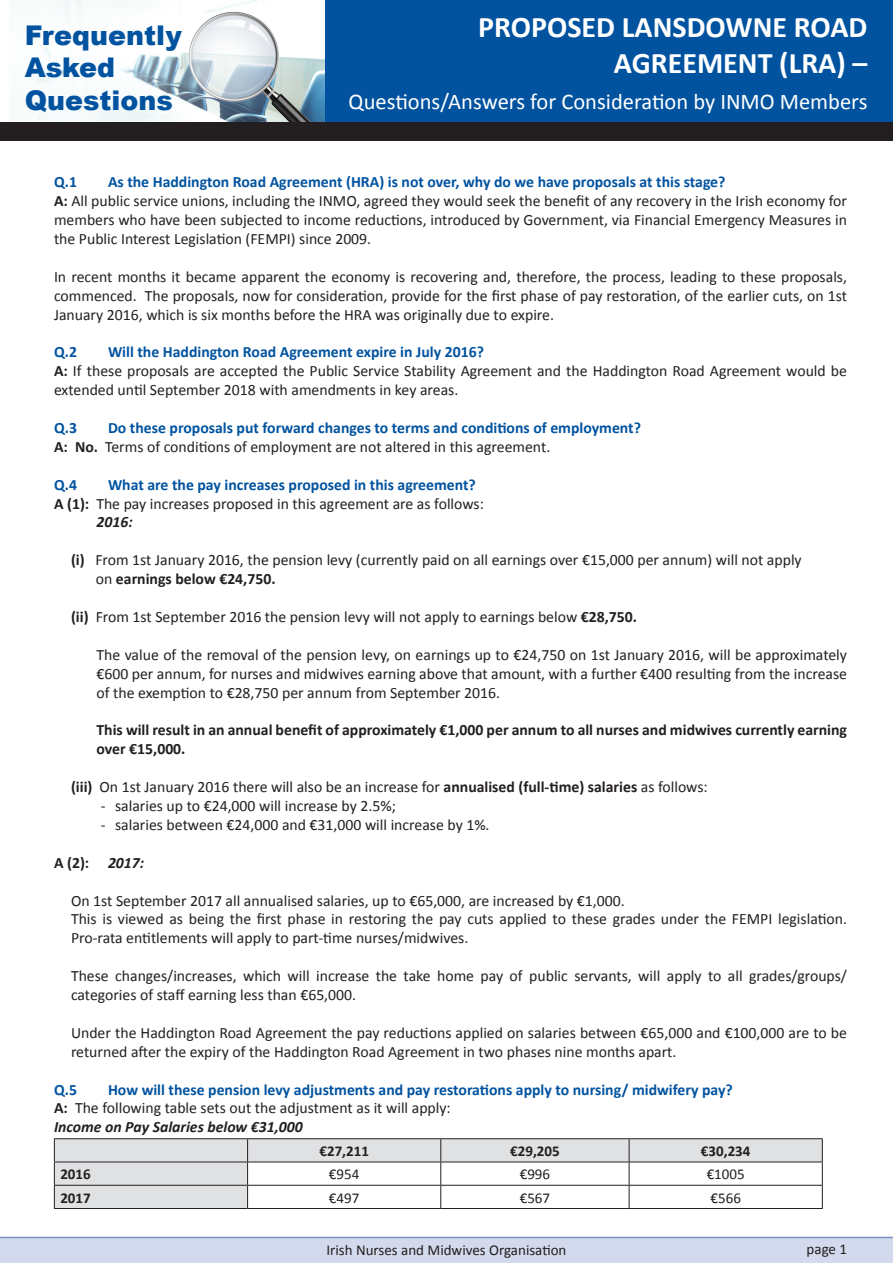
<style>
.page{position:relative;width:893px;height:1263px;background:#fff}
.page>*{position:absolute;margin:0;border:0;box-sizing:border-box;transform-origin:0 0}
.t1{font:700 30px "Calibri";color:#fff}
.t2{font:900 27.15px "Arial";color:#0153a0}
.t3{font:22.5px "Calibri";color:#fff}
.t4{font:15.75px/18.9px "Calibri";color:#231f20}
.t5{font:700 15.75px "Calibri";color:#0153a0}
.t6{font:700 15.75px/18.9px "Calibri";color:#231f20}
.t7{font:italic 700 15.75px "Calibri";color:#231f20}
.t8{font:15px "Calibri";color:#231f20}
.t9{font:700 15px "Calibri";color:#231f20}
.s1{font-weight:700}
.s2{font-weight:400}
.s3{font-style:italic}
</style>
<div class="page">
<svg style="left:0;top:1237px;width:893px;height:26px;background:#cfd6eb"></svg>
<svg style="left:55px;top:1139px;width:767px;height:69px;fill:#e0e1e3"></svg>
<hr style="left:54px;top:1138px;width:194px;height:1px;background:#231f20">
<hr style="left:248px;top:1138px;width:193px;height:1px;background:#231f20">
<hr style="left:441px;top:1138px;width:188px;height:1px;background:#231f20">
<hr style="left:629px;top:1138px;width:194px;height:1px;background:#231f20">
<hr style="left:54px;top:1161px;width:194px;height:1px;background:#231f20">
<hr style="left:248px;top:1161px;width:193px;height:1px;background:#231f20">
<hr style="left:441px;top:1161px;width:188px;height:1px;background:#231f20">
<hr style="left:629px;top:1161px;width:194px;height:1px;background:#231f20">
<hr style="left:54px;top:1185px;width:194px;height:1px;background:#231f20">
<svg style="left:54px;top:1139px;width:1px;height:69px"></svg>
<hr style="left:248px;top:1185px;width:193px;height:1px;background:#231f20">
<svg style="left:247px;top:1139px;width:1px;height:69px"></svg>
<hr style="left:441px;top:1185px;width:188px;height:1px;background:#231f20">
<svg style="left:440px;top:1139px;width:1px;height:69px"></svg>
<hr style="left:629px;top:1185px;width:194px;height:1px;background:#231f20">
<svg style="left:629px;top:1139px;width:1px;height:69px"></svg>
<svg style="left:822px;top:1139px;width:1px;height:69px"></svg>
<hr style="left:54px;top:1208px;width:194px;height:1px;background:#231f20">
<hr style="left:248px;top:1208px;width:193px;height:1px;background:#231f20">
<hr style="left:441px;top:1208px;width:188px;height:1px;background:#231f20">
<hr style="left:629px;top:1208px;width:194px;height:1px;background:#231f20">
<img style="left:34px;top:0;width:292px;height:122px">
<img style="left:180px;top:2px;width:146px;height:120px">
<div style="left:326px;top:0;width:567px;height:139px;background:#0153a0"></div>
<div style="left:0;top:122px;width:893px;height:18px;background:#231f20"></div>
<p class="t2" style="left:25px;top:15px;width:159px">Frequently</p>
<p class="t2" style="left:25px;top:48px;width:92px">Asked</p>
<p class="t2" style="left:25px;top:81px;width:150px">Questions</p>
<p class="t1" style="left:478px;top:6px;width:391px">PROPOSED LANSDOWNE ROAD</p>
<p class="t1" style="left:614px;top:42px;width:255px">AGREEMENT (LRA) –</p>
<p class="t3" style="left:349px;top:86px;width:520px">Questions/Answers for Consideration by INMO Members</p>
<p class="t5" style="left:54px;top:171px;width:24px">Q.1</p>
<p class="t5" style="left:108px;top:171px;width:619px">As the Haddington Road Agreement (HRA) is not over, why do we have proposals at this stage?</p>
<p class="t4" style="left:54px;top:191px;width:794px;text-align:justify"><span class="s1">A:</span> All public service unions, including the INMO, agreed they would seek the benefit of any recovery in the Irish economy for members who have been subjected to income reductions, introduced by Government, via Financial Emergency Measures in the Public Interest Legislation (FEMPI) since 2009.</p>
<p class="t4" style="left:54px;top:267px;width:794px;text-align:justify">In recent months it became apparent the economy is recovering and, therefore, the process, leading to these proposals, commenced. The proposals, now for consideration, provide for the first phase of pay restoration, of the earlier cuts, on 1st January 2016, which is six months before the HRA was originally due to expire.</p>
<p class="t5" style="left:54px;top:341px;width:24px">Q.2</p>
<p class="t5" style="left:108px;top:341px;width:377px">Will the Haddington Road Agreement expire in July 2016?</p>
<p class="t4" style="left:54px;top:361px;width:794px"><span class="s1">A:</span> If these proposals are accepted the Public Service Stability Agreement and the Haddington Road Agreement would be extended until September 2018 with amendments in key areas.</p>
<p class="t5" style="left:54px;top:417px;width:24px">Q.3</p>
<p class="t5" style="left:108px;top:417px;width:534px">Do these proposals put forward changes to terms and conditions of employment?</p>
<p class="t4" style="left:54px;top:437px;width:498px"><span class="s1">A: No.</span> Terms of conditions of employment are not altered in this agreement.</p>
<p class="t5" style="left:54px;top:473px;width:24px">Q.4</p>
<p class="t5" style="left:108px;top:473px;width:369px">What are the pay increases proposed in this agreement?</p>
<p class="t4" style="left:54px;top:493px;width:431px"><span class="s1">A (1):</span> The pay increases proposed in this agreement are as follows:</p>
<p class="t7" style="left:97px;top:511px;width:38px">2016:</p>
<p class="t4" style="left:71px;top:550px;width:732px"><span class="s1">(i)</span> From 1st January 2016, the pension levy (currently paid on all earnings over €15,000 per annum) will not apply</p>
<p class="t6" style="left:96px;top:569px;width:181px"><span class="s2">on</span> earnings below €24,750.</p>
<p class="t4" style="left:71px;top:607px;width:567px"><span class="s1">(ii)</span> From 1st September 2016 the pension levy will not apply to earnings below <span class="s1">€28,750.</span></p>
<p class="t4" style="left:97px;top:645px;width:752px;text-align:justify">The value of the removal of the pension levy, on earnings up to €24,750 on 1st January 2016, will be approximately €600 per annum, for nurses and midwives earning above that amount, with a further €400 resulting from the increase of the exemption to €28,750 per annum from September 2016.</p>
<p class="t6" style="left:97px;top:720px;width:752px">This will result in an annual benefit of approximately €1,000 per annum to all nurses and midwives currently earning over €15,000.</p>
<p class="t4" style="left:71px;top:777px;width:638px"><span class="s1">(iii)</span> On 1st January 2016 there will also be an increase for <span class="s1">annualised (full-time) salaries</span> as follows:</p>
<p class="t4" style="left:101px;top:796px;width:297px">- salaries up to €24,000 will increase by 2.5%;</p>
<p class="t4" style="left:101px;top:815px;width:390px">- salaries between €24,000 and €31,000 will increase by 1%.</p>
<p class="t6" style="left:54px;top:852px;width:92px">A (2): <span class="s3">2017:</span></p>
<p class="t4" style="left:71px;top:890px;width:555px">On 1st September 2017 all annualised salaries, up to €65,000, are increased by €1,000.</p>
<p class="t4" style="left:71px;top:909px;width:777px">This is viewed as being the first phase in restoring the pay cuts applied to these grades under the FEMPI legislation.<br>Pro-rata entitlements will apply to part-time nurses/midwives.</p>
<p class="t4" style="left:71px;top:966px;width:777px">These changes/increases, which will increase the take home pay of public servants, will apply to all grades/groups/ categories of staff earning less than €65,000.</p>
<p class="t4" style="left:71px;top:1023px;width:777px">Under the Haddington Road Agreement the pay reductions applied on salaries between €65,000 and €100,000 are to be returned after the expiry of the Haddington Road Agreement in two phases nine months apart.</p>
<p class="t5" style="left:54px;top:1078px;width:24px">Q.5</p>
<p class="t5" style="left:108px;top:1078px;width:626px">How will these pension levy adjustments and pay restorations apply to nursing/ midwifery pay?</p>
<p class="t4" style="left:54px;top:1098px;width:398px"><span class="s1">A:</span> The following table sets out the adjustment as it will apply:</p>
<p class="t7" style="left:54px;top:1116px;width:250px">Income on Pay Salaries below €31,000</p>
<p class="t9" style="left:319px;top:1140px;width:51px">€27,211</p>
<p class="t9" style="left:510px;top:1140px;width:51px">€29,205</p>
<p class="t9" style="left:701px;top:1140px;width:51px">€30,234</p>
<p class="t9" style="left:60px;top:1164px;width:32px">2016</p>
<p class="t8" style="left:329px;top:1164px;width:32px">€954</p>
<p class="t8" style="left:520px;top:1164px;width:32px">€996</p>
<p class="t8" style="left:707px;top:1164px;width:40px">€1005</p>
<p class="t9" style="left:60px;top:1187px;width:32px">2017</p>
<p class="t8" style="left:329px;top:1187px;width:32px">€497</p>
<p class="t8" style="left:520px;top:1187px;width:32px">€567</p>
<p class="t8" style="left:710px;top:1187px;width:32px">€566</p>
<p class="t8" style="left:326px;top:1239px;width:242px">Irish Nurses and Midwives Organisation</p>
<p class="t8" style="left:807px;top:1238px;width:42px">page 1</p>
</div>
